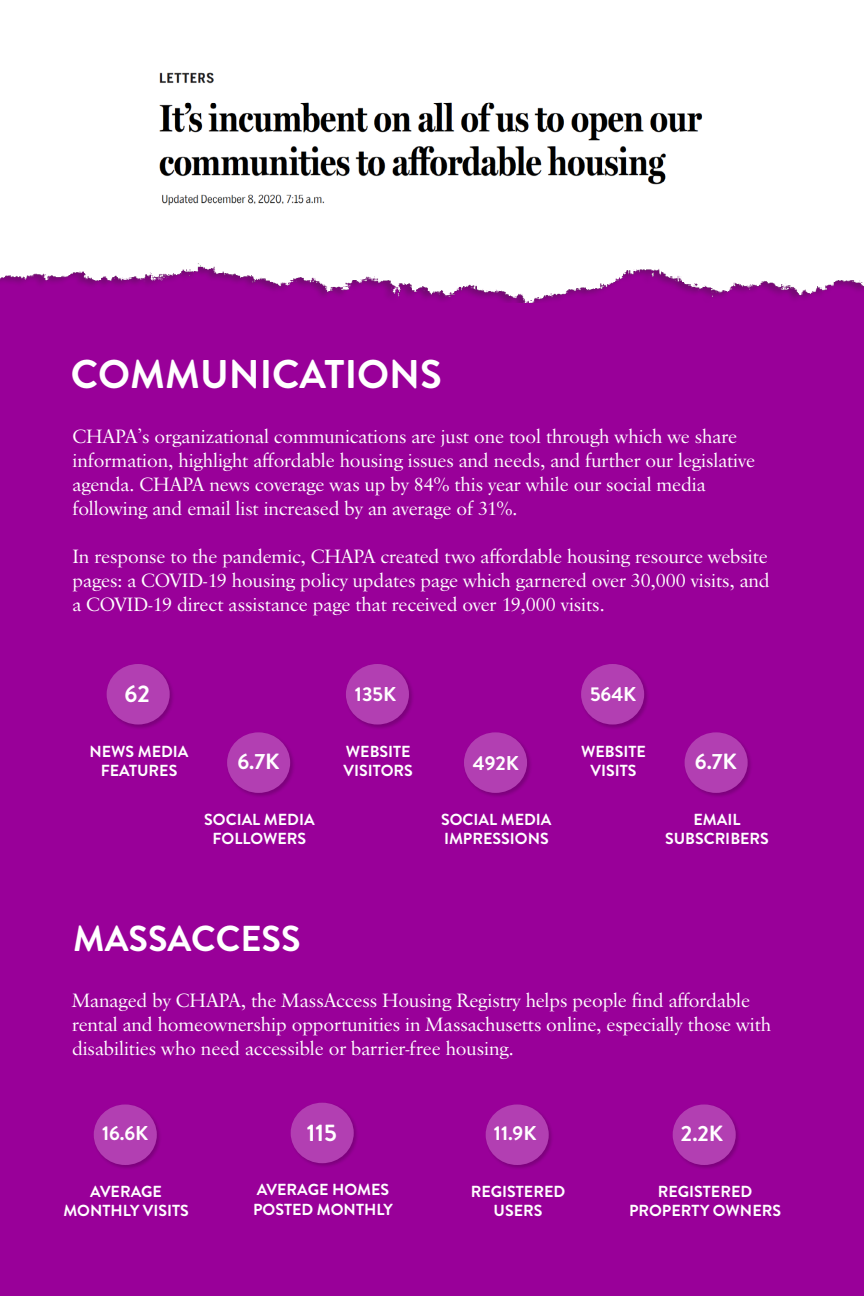
<style>
.page{position:relative;width:864px;height:1296px;background:#fff}
.page>*{position:absolute;margin:0;border:0;box-sizing:border-box;transform-origin:0 0}
.t1{font:700 40px "Brandon Grotesque";color:#fff}
.t2{font:700 36px "Brandon Grotesque";color:#fff}
.t3{font:700 24px "Brandon Grotesque";color:#fff}
.t4{font:700 22px "Brandon Grotesque";color:#fff}
.t5{font:20px/24px "Savoy";color:#fff}
.t6{font:700 20px "Brandon Grotesque";color:#fff}
.t7{font:700 16px/19.2px "Brandon Grotesque";color:#fff;text-align:center}
</style>
<div class="page">
<div style="left:0;top:267px;width:864px;height:1029px;background:#909"></div>
<img style="left:0;top:263px;width:864px;height:39px">
<img style="left:159px;top:72px;width:544px;height:134px">
<div style="left:106px;top:663px;width:69px;height:67px;background:#000;opacity:.75"></div>
<div style="left:107px;top:664px;width:63px;height:61px;background:#b23fb2;border-radius:50%"></div>
<div style="left:463px;top:731px;width:69px;height:67px;background:#000;opacity:.75"></div>
<div style="left:464px;top:732px;width:63px;height:61px;background:#b23fb2;border-radius:50%"></div>
<div style="left:580px;top:663px;width:69px;height:67px;background:#000;opacity:.75"></div>
<div style="left:581px;top:664px;width:63px;height:61px;background:#b23fb2;border-radius:50%"></div>
<div style="left:226px;top:731px;width:69px;height:67px;background:#000;opacity:.75"></div>
<div style="left:227px;top:732px;width:63px;height:61px;background:#b23fb2;border-radius:50%"></div>
<div style="left:345px;top:663px;width:69px;height:67px;background:#000;opacity:.75"></div>
<div style="left:346px;top:664px;width:63px;height:61px;background:#b23fb2;border-radius:50%"></div>
<div style="left:684px;top:731px;width:69px;height:67px;background:#000;opacity:.75"></div>
<div style="left:685px;top:732px;width:63px;height:61px;background:#b23fb2;border-radius:50%"></div>
<div style="left:93px;top:1103px;width:69px;height:67px;background:#000;opacity:.75"></div>
<div style="left:94px;top:1104px;width:63px;height:61px;background:#b23fb2;border-radius:50%"></div>
<div style="left:485px;top:1103px;width:69px;height:67px;background:#000;opacity:.75"></div>
<div style="left:486px;top:1104px;width:63px;height:61px;background:#b23fb2;border-radius:50%"></div>
<div style="left:672px;top:1103px;width:69px;height:67px;background:#000;opacity:.75"></div>
<div style="left:673px;top:1104px;width:63px;height:61px;background:#b23fb2;border-radius:50%"></div>
<div style="left:290px;top:1102px;width:69px;height:67px;background:#000;opacity:.75"></div>
<div style="left:291px;top:1103px;width:63px;height:60px;background:#b23fb2;border-radius:50%"></div>
<h1 class="t1" style="left:71px;top:346px;width:372px">COMMUNICATIONS</h1>
<p class="t5" style="left:72px;top:426px;width:684px">CHAPA’s organizational communications are just one tool through which we share information, highlight affordable housing issues and needs, and further our legislative agenda. CHAPA news coverage was up by 84% this year while our social media following and email list increased by an average of 31%.</p>
<p class="t5" style="left:72px;top:546px;width:699px;text-align:justify">In response to the pandemic, CHAPA created two affordable housing resource website pages: a COVID-19 housing policy updates page which garnered over 30,000 visits, and a COVID-19 direct assistance page that received over 19,000 visits.</p>
<p class="t3" style="left:125px;top:677px;width:27px">62</p>
<p class="t6" style="left:355px;top:681px;width:43px">135K</p>
<p class="t6" style="left:590px;top:681px;width:48px">564K</p>
<p class="t7" style="left:89px;top:742px;width:101px">NEWS MEDIA<br>FEATURES</p>
<p class="t6" style="left:473px;top:749px;width:48px">492K</p>
<p class="t7" style="left:441px;top:810px;width:112px;text-align:left">SOCIAL MEDIA<br>IMPRESSIONS</p>
<p class="t7" style="left:344px;top:742px;width:71px;text-align:left">WEBSITE<br>VISITORS</p>
<p class="t4" style="left:695px;top:746px;width:44px">6.7K</p>
<p class="t7" style="left:665px;top:810px;width:105px">EMAIL<br>SUBSCRIBERS</p>
<p class="t7" style="left:581px;top:742px;width:66px">WEBSITE<br>VISITS</p>
<p class="t4" style="left:237px;top:746px;width:44px">6.7K</p>
<p class="t7" style="left:204px;top:810px;width:112px">SOCIAL MEDIA<br>FOLLOWERS</p>
<h2 class="t2" style="left:73px;top:914px;width:229px">MASSACCESS</h2>
<p class="t5" style="left:72px;top:989px;width:701px">Managed by CHAPA, the MassAccess Housing Registry helps people find affordable rental and homeownership opportunities in Massachusetts online, especially those with disabilities who need accessible or barrier-free housing.</p>
<p class="t6" style="left:102px;top:1119px;width:48px">16.6K</p>
<p class="t7" style="left:63px;top:1182px;width:127px">AVERAGE<br>MONTHLY VISITS</p>
<p class="t3" style="left:307px;top:1116px;width:31px">115</p>
<p class="t7" style="left:253px;top:1180px;width:141px;text-align:left">AVERAGE HOMES<br>POSTED MONTHLY</p>
<p class="t6" style="left:494px;top:1119px;width:44px">11.9K</p>
<p class="t7" style="left:471px;top:1182px;width:96px">REGISTERED<br>USERS</p>
<p class="t4" style="left:681px;top:1118px;width:44px">2.2K</p>
<p class="t7" style="left:629px;top:1182px;width:154px">REGISTERED<br>PROPERTY OWNERS</p>
</div>
